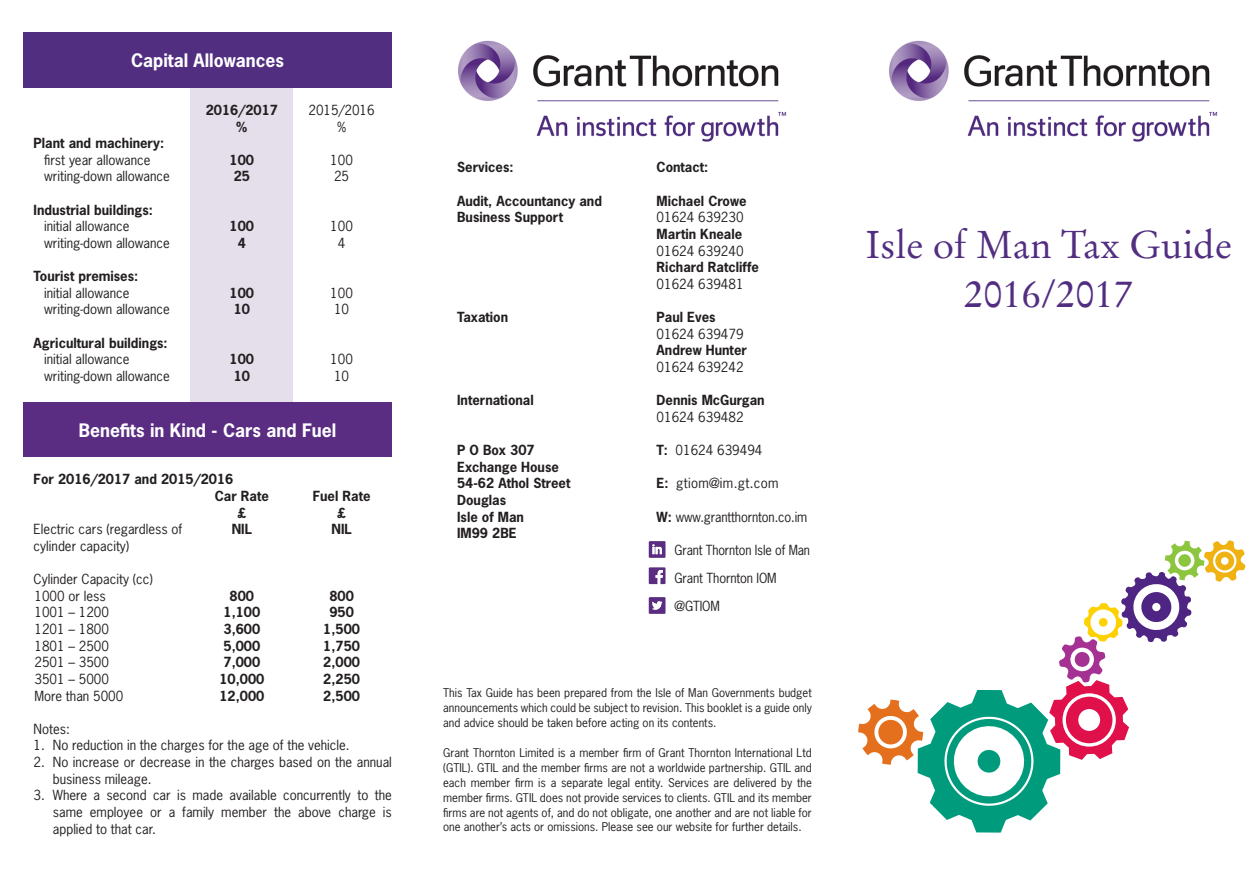
<style>
.page{position:relative;width:1260px;height:893px;background:#fff}
.page>*{position:absolute;margin:0;border:0;box-sizing:border-box;transform-origin:0 0}
.t1{font:38.5px "Stempel Garamond";color:#522e81}
.t2{font:700 17.5px "News Gothic Std";color:#fff}
.t3{font:13.12px/16.6px "News Gothic Std";color:#231f20}
.t4{font:700 13.12px "News Gothic Std";color:#231f20}
.t5{font:13.12px "News Gothic Std";color:#231f20;scale:.95 1}
.t6{font:13.12px "News Gothic Std";letter-spacing:.025em;color:#231f20}
.t7{font:11.38px/14.9px "News Gothic Std";color:#231f20;text-align:justify}
.s1{font-weight:700}
</style>
<div class="page">
<div style="left:191px;top:88px;width:102px;height:314px;background:#e5dfec"></div>
<svg style="left:858px;top:540px;width:388px;height:293px"></svg>
<div style="left:1213px;top:549px;width:24px;height:24px;border:2px solid #fff;border-radius:50%"></div>
<div style="left:1221px;top:557px;width:8px;height:8px;background:#fff;border-radius:50%"></div>
<img style="left:889px;top:40px;width:329px;height:102px">
<img style="left:458px;top:40px;width:329px;height:102px">
<div style="left:23px;top:33px;width:369px;height:55px;background:#522e81"></div>
<div style="left:23px;top:402px;width:369px;height:55px;background:#5a2d83"></div>
<svg style="left:649px;top:541px;width:17px;height:17px"></svg>
<svg style="left:649px;top:567px;width:17px;height:17px"></svg>
<svg style="left:649px;top:597px;width:17px;height:17px"></svg>
<p class="t2" style="left:131px;top:49px;width:154px">Capital Allowances</p>
<p class="t4" style="left:206px;top:101px;width:74px">2016/2017</p>
<p class="t3" style="left:309px;top:102px;width:68px">2015/2016</p>
<p class="t4" style="left:236px;top:118px;width:13px">%</p>
<p class="t3" style="left:337px;top:118px;width:11px">%</p>
<p class="t4" style="left:34px;top:134px;width:132px">Plant and machinery:</p>
<p class="t3" style="left:44px;top:151px;width:108px">first year allowance</p>
<p class="t4" style="left:230px;top:151px;width:26px">100</p>
<p class="t3" style="left:330px;top:151px;width:24px">100</p>
<p class="t3" style="left:44px;top:168px;width:127px">writing-down allowance</p>
<p class="t4" style="left:34px;top:201px;width:121px">Industrial buildings:</p>
<p class="t4" style="left:234px;top:168px;width:18px">25</p>
<p class="t3" style="left:334px;top:168px;width:17px">25</p>
<p class="t3" style="left:44px;top:218px;width:87px">initial allowance</p>
<p class="t4" style="left:230px;top:218px;width:26px">100</p>
<p class="t3" style="left:330px;top:218px;width:24px">100</p>
<p class="t3" style="left:44px;top:235px;width:127px">writing-down allowance</p>
<p class="t4" style="left:34px;top:267px;width:106px">Tourist premises:</p>
<p class="t4" style="left:238px;top:234px;width:10px">4</p>
<p class="t3" style="left:338px;top:235px;width:9px">4</p>
<p class="t3" style="left:44px;top:284px;width:87px">initial allowance</p>
<p class="t4" style="left:230px;top:284px;width:26px">100</p>
<p class="t3" style="left:330px;top:284px;width:24px">100</p>
<p class="t3" style="left:44px;top:301px;width:127px">writing-down allowance</p>
<p class="t4" style="left:34px;top:334px;width:136px">Agricultural buildings:</p>
<p class="t4" style="left:234px;top:301px;width:18px">10</p>
<p class="t3" style="left:334px;top:301px;width:17px">10</p>
<p class="t3" style="left:44px;top:351px;width:87px">initial allowance</p>
<p class="t4" style="left:230px;top:351px;width:26px">100</p>
<p class="t3" style="left:330px;top:351px;width:24px">100</p>
<p class="t3" style="left:44px;top:368px;width:127px">writing-down allowance</p>
<p class="t4" style="left:234px;top:367px;width:18px">10</p>
<p class="t3" style="left:334px;top:368px;width:17px">10</p>
<p class="t2" style="left:79px;top:418px;width:259px">Benefits in Kind - Cars and Fuel</p>
<p class="t4" style="left:34px;top:471px;width:201px">For 2016/2017 and 2015/2016</p>
<p class="t4" style="left:215px;top:487px;width:56px">Car Rate</p>
<p class="t4" style="left:313px;top:487px;width:59px">Fuel Rate</p>
<p class="t4" style="left:238px;top:504px;width:10px">£</p>
<p class="t4" style="left:338px;top:504px;width:10px">£</p>
<p class="t3" style="left:34px;top:521px;width:150px">Electric cars (regardless of</p>
<p class="t3" style="left:34px;top:537px;width:97px">cylinder capacity(</p>
<p class="t3" style="left:34px;top:571px;width:121px">Cylinder Capacity (cc(</p>
<p class="t4" style="left:232px;top:521px;width:22px">NIL</p>
<p class="t4" style="left:331px;top:521px;width:22px">NIL</p>
<p class="t3" style="left:34px;top:587px;width:73px">1000 or less</p>
<p class="t4" style="left:230px;top:587px;width:26px">800</p>
<p class="t4" style="left:329px;top:587px;width:26px">800</p>
<p class="t3" style="left:34px;top:604px;width:76px">1001 – 1200</p>
<p class="t4" style="left:224px;top:604px;width:38px">1,100</p>
<p class="t4" style="left:329px;top:604px;width:26px">950</p>
<p class="t3" style="left:34px;top:621px;width:76px">1201 – 1800</p>
<p class="t4" style="left:224px;top:620px;width:38px">3,600</p>
<p class="t4" style="left:323px;top:620px;width:38px">1,500</p>
<p class="t3" style="left:34px;top:637px;width:76px">1801 – 2500</p>
<p class="t4" style="left:224px;top:637px;width:38px">5,000</p>
<p class="t4" style="left:323px;top:637px;width:38px">1,750</p>
<p class="t3" style="left:34px;top:654px;width:76px">2501 – 3500</p>
<p class="t4" style="left:224px;top:654px;width:38px">7,000</p>
<p class="t4" style="left:323px;top:654px;width:38px">2,000</p>
<p class="t3" style="left:34px;top:670px;width:76px">3501 – 5000</p>
<p class="t4" style="left:219px;top:670px;width:46px">10,000</p>
<p class="t4" style="left:323px;top:670px;width:38px">2,250</p>
<p class="t3" style="left:34px;top:687px;width:90px">More than 5000</p>
<p class="t3" style="left:34px;top:720px;width:38px">Notes:</p>
<p class="t3" style="left:53px;top:737px;width:298px">No reduction in the charges for the age of the vehicle.</p>
<p class="t4" style="left:219px;top:687px;width:46px">12,000</p>
<p class="t4" style="left:323px;top:687px;width:38px">2,500</p>
<p class="t3" style="left:34px;top:737px;width:13px">1.</p>
<p class="t3" style="left:34px;top:754px;width:13px">2.</p>
<p class="t3" style="left:34px;top:787px;width:13px">3.</p>
<p class="t3" style="left:53px;top:754px;width:341px">No increase or decrease in the charges based on the annual</p>
<p class="t3" style="left:53px;top:770px;width:100px">business mileage.</p>
<p class="t3" style="left:53px;top:787px;width:36px">Where</p>
<p class="t3" style="left:107px;top:787px;width:42px">second</p>
<p class="t3" style="left:177px;top:787px;width:10px">is</p>
<p class="t3" style="left:193px;top:787px;width:32px">made</p>
<p class="t3" style="left:230px;top:787px;width:49px">available</p>
<p class="t3" style="left:283px;top:787px;width:69px">concurrently</p>
<p class="t3" style="left:375px;top:787px;width:19px">the</p>
<p class="t3" style="left:357px;top:787px;width:12px">to</p>
<p class="t3" style="left:94px;top:787px;width:8px">a</p>
<p class="t3" style="left:153px;top:787px;width:19px">car</p>
<p class="t3" style="left:182px;top:803px;width:34px">family</p>
<p class="t3" style="left:90px;top:803px;width:55px">employee</p>
<p class="t3" style="left:221px;top:803px;width:47px">member</p>
<p class="t3" style="left:274px;top:803px;width:19px">the</p>
<p class="t3" style="left:53px;top:803px;width:105px">same<br>applied to that car.</p>
<p class="t3" style="left:150px;top:803px;width:13px">or</p>
<p class="t3" style="left:169px;top:803px;width:8px">a</p>
<p class="t3" style="left:298px;top:803px;width:35px">above</p>
<p class="t3" style="left:338px;top:803px;width:39px">charge</p>
<p class="t3" style="left:383px;top:803px;width:10px">is</p>
<p class="t4" style="left:457px;top:159px;width:58px">Services:</p>
<p class="t4" style="left:657px;top:159px;width:53px">Contact:</p>
<p class="t4" style="left:457px;top:192px;width:146px">Audit, Accountancy and</p>
<p class="t4" style="left:657px;top:192px;width:91px">Michael Crowe</p>
<p class="t4" style="left:457px;top:209px;width:107px">Business Support</p>
<p class="t3" style="left:657px;top:209px;width:88px">01624 639230</p>
<p class="t4" style="left:457px;top:308px;width:53px">Taxation</p>
<p class="t4" style="left:657px;top:225px;width:87px">Martin Kneale</p>
<p class="t3" style="left:657px;top:242px;width:88px">01624 639240</p>
<p class="t4" style="left:657px;top:259px;width:104px">Richard Ratcliffe</p>
<p class="t3" style="left:657px;top:275px;width:88px">01624 639481</p>
<p class="t4" style="left:657px;top:308px;width:60px">Paul Eves</p>
<p class="t4" style="left:457px;top:392px;width:78px">International</p>
<p class="t3" style="left:657px;top:325px;width:88px">01624 639479</p>
<p class="t4" style="left:657px;top:342px;width:92px">Andrew Hunter</p>
<p class="t3" style="left:657px;top:359px;width:88px">01624 639242</p>
<p class="t4" style="left:657px;top:392px;width:110px">Dennis McGurgan</p>
<p class="t4" style="left:457px;top:441px;width:79px">P O Box 307</p>
<p class="t4" style="left:457px;top:458px;width:103px">Exchange House</p>
<p class="t3" style="left:657px;top:408px;width:88px">01624 639482</p>
<p class="t3" style="left:676px;top:442px;width:88px">01624 639494</p>
<p class="t4" style="left:657px;top:441px;width:13px">:T</p>
<p class="t4" style="left:457px;top:475px;width:115px">54-62 Athol Street</p>
<p class="t4" style="left:457px;top:491px;width:51px">Douglas</p>
<p class="t4" style="left:657px;top:475px;width:13px">E:</p>
<p class="t6" style="left:676px;top:475px;width:104px">gtiom@im.gt.com</p>
<p class="t4" style="left:457px;top:508px;width:68px">Isle of Man</p>
<p class="t4" style="left:457px;top:525px;width:61px">IM99 2BE</p>
<p class="t3" style="left:657px;top:508px;width:152px"><span class="s1">W:</span> www.grantthornton.co i m.</p>
<p class="t5" style="left:675px;top:541px;width:144px">Grant Thornton Isle of Man</p>
<p class="t3" style="left:675px;top:569px;width:103px">Grant Thornton IOM</p>
<p class="t3" style="left:675px;top:597px;width:47px">@GTIOM</p>
<p class="t7" style="left:443px;top:686px;width:370px">This Tax Guide has been prepared from the Isle of Man Governments budget announcements which could be subject to revision. This booklet is a guide only and advice should be taken before acting on its contents.</p>
<p class="t7" style="left:443px;top:745px;width:370px">Grant Thornton Limited is a member firm of Grant Thornton International Ltd (GTIL .) GTIL and the member firms are not a worldwide partnership. GTIL and each member firm is a separate legal entity. Services are delivered by the member firms. GTIL does not provide services to clients. GTIL and its member firms are not agents of, and do not obligate, one another and are not liable for one another s’ acts or omissions. Please see our website for further details.</p>
<p class="t1" style="left:865px;top:222px;width:368px">Isle of Man Tax Guide</p>
<p class="t1" style="left:964px;top:271px;width:170px">2016/2017</p>
</div>
